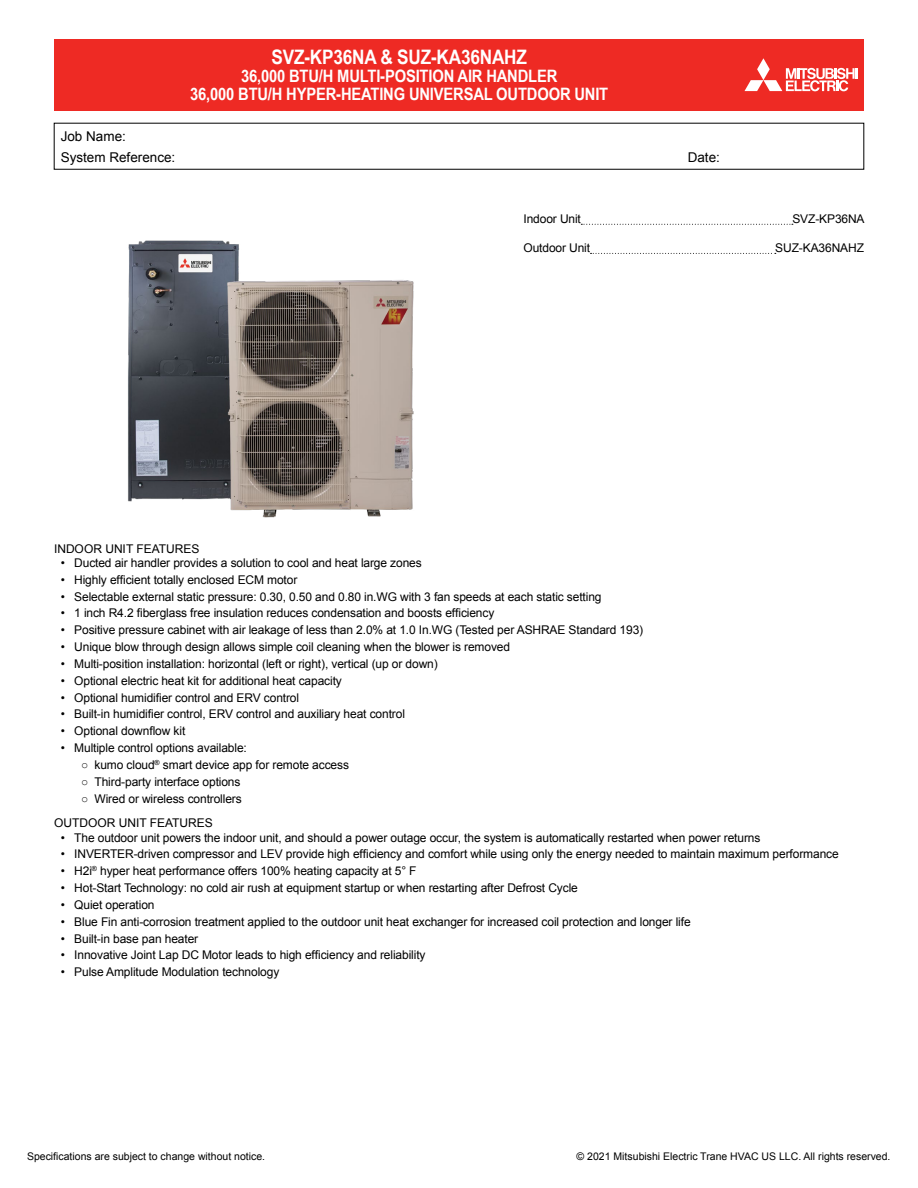
<style>
.page{position:relative;width:918px;height:1188px;background:#fff}
.page>*{position:absolute;margin:0;border:0;box-sizing:border-box;transform-origin:0 0}
.t1{font:700 19.95px "Arial Narrow";letter-spacing:-.01em;color:#fff;scale:1.05 1}
.t2{font:700 17.1px/18px "Arial Narrow";letter-spacing:-.01em;color:#fff;text-align:center;scale:1.05 1}
.t3{font:13.5px/21px "Arial";color:#000}
.t4{font:12px/24.6px "Arial";letter-spacing:-.01em;color:#000}
.t5{font:10.5px "Arial";color:#000}
</style>
<div class="page">
<svg style="left:581px;top:224px;width:212px;height:1px"></svg>
<svg style="left:591px;top:253px;width:185px;height:1px"></svg>
<img style="left:128px;top:240px;width:286px;height:278px">
<div style="left:54px;top:39px;width:810px;height:72px;background:#ee2a24"></div>
<svg style="left:745px;top:58px;width:113px;height:33px"></svg>
<p class="t3" style="left:61px;top:126px;width:116px">Job Name:<br>System Reference:</p>
<h1 class="t1" style="left:272px;top:42px;width:245px">SVZ-KP36NA &amp; SUZ-KA36NAHZ</h1>
<h2 class="t2" style="left:190px;top:67px;width:400px">36,000 BTU/H MULTI-POSITION AIR HANDLER<br>36,000 BTU/H HYPER-HEATING UNIVERSAL OUTDOOR UNIT</h2>
<p class="t3" style="left:688px;top:147px;width:34px">Date:</p>
<p class="t4" style="left:524px;top:207px;width:59px">Indoor Unit</p>
<p class="t4" style="left:792px;top:207px;width:74px">SVZ-KP36NA</p>
<p class="t4" style="left:524px;top:236px;width:68px">Outdoor Unit</p>
<p class="t4" style="left:775px;top:236px;width:90px">SUZ-KA36NAHZ</p>
<p class="t4" style="left:54px;top:536px;width:147px">INDOOR UNIT FEATURES</p>
<p class="t4" style="left:61px;top:551px;width:363px">• Ducted air handler provides a solution to cool and heat large zones</p>
<p class="t4" style="left:61px;top:567px;width:238px">• Highly efficient totally enclosed ECM motor</p>
<p class="t4" style="left:61px;top:584px;width:542px">• Selectable external static pressure: 0.30, 0.50 and 0.80 in.WG with 3 fan speeds at each static setting</p>
<p class="t4" style="left:61px;top:601px;width:435px">• 1 inch R4.2 fiberglass free insulation reduces condensation and boosts efficiency</p>
<p class="t4" style="left:61px;top:618px;width:584px">• Positive pressure cabinet with air leakage of less than 2.0% at 1.0 In.WG (Tested per ASHRAE Standard 193)</p>
<p class="t4" style="left:61px;top:635px;width:451px">• Unique blow through design allows simple coil cleaning when the blower is removed</p>
<p class="t4" style="left:61px;top:652px;width:379px">• Multi-position installation: horizontal (left or right), vertical (up or down)</p>
<p class="t4" style="left:61px;top:668px;width:283px">• Optional electric heat kit for additional heat capacity</p>
<p class="t4" style="left:61px;top:685px;width:240px">• Optional humidifier control and ERV control</p>
<p class="t4" style="left:61px;top:702px;width:346px">• Built-in humidifier control, ERV control and auxiliary heat control</p>
<p class="t4" style="left:61px;top:719px;width:126px">• Optional downflow kit</p>
<p class="t4" style="left:61px;top:736px;width:188px">• Multiple control options available:</p>
<p class="t4" style="left:81px;top:752px;width:270px">○ kumo cloud<sup>®</sup> smart device app for remote access</p>
<p class="t4" style="left:81px;top:769px;width:161px">○ Third-party interface options</p>
<p class="t4" style="left:54px;top:786px;width:189px;text-indent:27px">○ Wired or wireless controllers<br>OUTDOOR UNIT FEATURES</p>
<p class="t4" style="left:61px;top:825px;width:701px">• The outdoor unit powers the indoor unit, and should a power outage occur, the system is automatically restarted when power returns</p>
<p class="t4" style="left:61px;top:842px;width:780px">• INVERTER-driven compressor and LEV provide high efficiency and comfort while using only the energy needed to maintain maximum performance</p>
<p class="t4" style="left:61px;top:859px;width:357px">• H2i<sup>®</sup> hyper heat performance offers 100% heating capacity at 5° F</p>
<p class="t4" style="left:61px;top:876px;width:519px">• Hot-Start Technology: no cold air rush at equipment startup or when restarting after Defrost Cycle</p>
<p class="t4" style="left:61px;top:893px;width:95px">• Quiet operation</p>
<p class="t4" style="left:61px;top:909px;width:631px">• Blue Fin anti-corrosion treatment applied to the outdoor unit heat exchanger for increased coil protection and longer life</p>
<p class="t4" style="left:61px;top:926px;width:139px">• Built-in base pan heater</p>
<p class="t4" style="left:61px;top:943px;width:366px">• Innovative Joint Lap DC Motor leads to high efficiency and reliability</p>
<p class="t4" style="left:61px;top:960px;width:220px">• Pulse Amplitude Modulation technology</p>
<p class="t5" style="left:27px;top:1149px;width:240px">Specifications are subject to change without notice.</p>
<p class="t5" style="left:577px;top:1149px;width:315px">© 2021 Mitsubishi Electric Trane HVAC US LLC. All rights reserved.</p>
</div>
